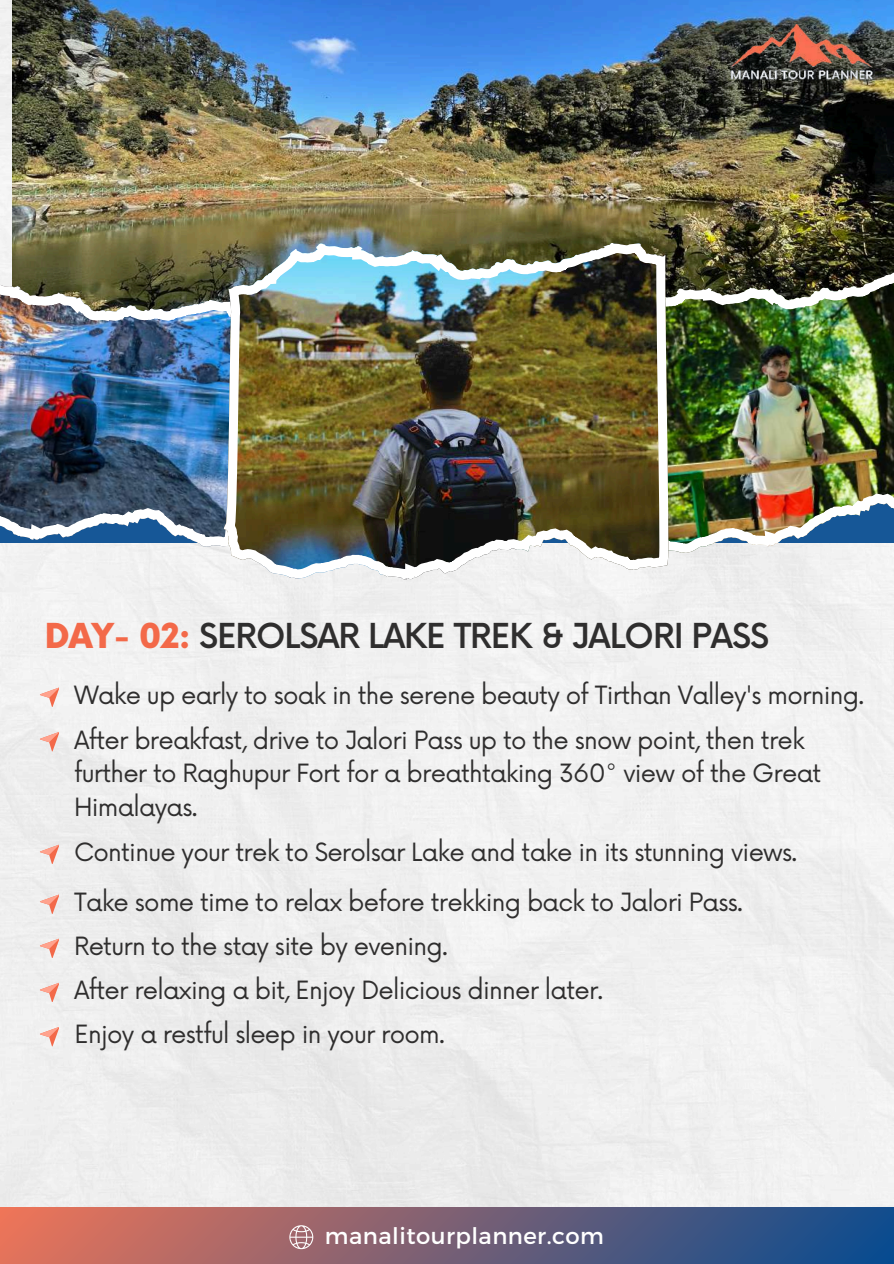
<style>
.page{position:relative;width:894px;height:1264px;background:#fff}
.page>*{position:absolute;margin:0;border:0;box-sizing:border-box;transform-origin:0 0}
.t1{font:500 33.45px "Now";letter-spacing:-.03em;color:#2f2e2e}
.t2{font:24.45px/44.1px "Now";letter-spacing:-.03em;color:#2f2e2e}
.t3{font:22.8px "Montserrat";letter-spacing:.02em;color:#fff}
.s1{font-weight:900;color:#f36949}
</style>
<div class="page">
<div style="left:0;top:0;width:893px;height:1207px;background:#efefef"></div>
<img style="left:13px;top:0;width:879px;height:348px">
<img style="left:0;top:372px;width:893px;height:170px">
<img style="left:730px;top:25px;width:142px;height:41px">
<img style="left:730px;top:66px;width:142px;height:19px">
<img style="left:0;top:284px;width:250px;height:243px">
<img style="left:684px;top:266px;width:209px;height:231px">
<img style="left:327px;top:243px;width:341px;height:298px">
<svg style="left:40px;top:687px;width:19px;height:19px"></svg>
<svg style="left:40px;top:732px;width:19px;height:19px"></svg>
<svg style="left:40px;top:844px;width:19px;height:19px"></svg>
<svg style="left:40px;top:894px;width:19px;height:19px"></svg>
<svg style="left:40px;top:938px;width:19px;height:19px"></svg>
<svg style="left:40px;top:982px;width:19px;height:19px"></svg>
<svg style="left:40px;top:1026px;width:19px;height:19px"></svg>
<div style="left:0;top:1207px;width:893px;height:56px;background:linear-gradient(to right,#ea7459,#0b4c8f)"></div>
<svg style="left:289px;top:1225px;width:24px;height:24px"></svg>
<h1 class="t1" style="left:45px;top:617px;width:725px"><span class="s1">DAY- 02:</span> SEROLSAR LAKE TREK &amp; JALORI PASS</h1>
<p class="t2" style="left:74px;top:674px;width:791px;line-height:44.5px">Wake up early to soak in the serene beauty of Tirthan Valley's morning.<br>After breakfast, drive to Jalori Pass up to the snow point, then trek</p>
<p class="t2" style="left:74px;top:758px;width:748px;line-height:33.8px">further to Raghupur Fort for a breathtaking 360° view of the Great<br>Himalayas.</p>
<p class="t2" style="left:74px;top:828px;width:724px;line-height:49.8px">Continue your trek to Serolsar Lake and take in its stunning views.<br>Take some time to relax before trekking back to Jalori Pass.</p>
<p class="t2" style="left:74px;top:925px;width:530px">Return to the stay site by evening.<br>After relaxing a bit, Enjoy Delicious dinner later.<br>Enjoy a restful sleep in your room.</p>
<p class="t3" style="left:325px;top:1221px;width:280px">manalitourplanner.com</p>
</div>
